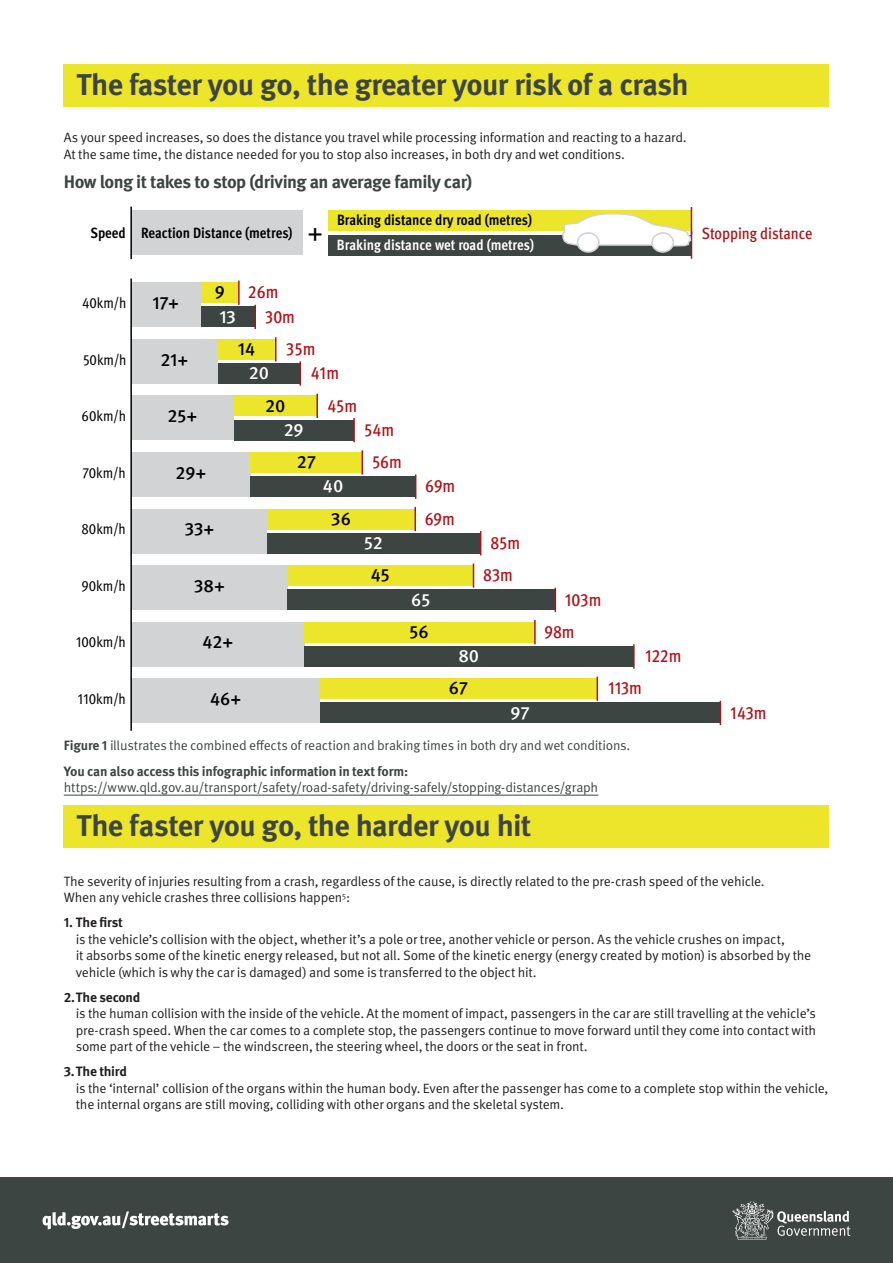
<style>
.page{position:relative;width:893px;height:1263px;background:#fff}
.page>*{position:absolute;margin:0;border:0;box-sizing:border-box;transform-origin:0 0}
.t1{font:34.2px "Meta Cond OT";color:#000}
.t2{font:700 30px "Meta Pro";letter-spacing:-.025em;color:#3d4543}
.t3{font:700 18px "Meta Pro";letter-spacing:-.03em;color:#3d4543}
.t4{font:500 17.85px "Meta Cond OT";color:#b11116}
.t5{font:500 17.85px "Meta OT";letter-spacing:-.01em;color:#000}
.t6{font:500 17.85px "Meta OT";letter-spacing:-.005em;color:#fff}
.t7{font:500 16.35px "Meta Cond OT";color:#b11116}
.t8{font:700 14.85px/24.3px "Meta Cond OT";color:#000}
.t9{font:14.85px "Meta Cond OT";color:#000}
.t10{font:13.5px/16.5px "Meta Pro Norm";letter-spacing:-.02em;color:#231f20}
.t11{font:13.5px/16.5px "Meta Pro Norm";letter-spacing:-.02em;color:#3d4543}
.s1{color:#fff}
.s2{font-family:"Meta Pro";font-weight:700}
</style>
<div class="page">
<div style="left:64px;top:64px;width:765px;height:42px;background:#ede52a"></div>
<hr style="left:64px;top:795px;width:534px;height:1px;background:#3d4543">
<div style="left:64px;top:805px;width:765px;height:43px;background:#ede52a"></div>
<div style="left:0;top:1178px;width:893px;height:85px;background:#3d4543"></div>
<svg style="left:732px;top:1201px;width:118px;height:39px"></svg>
<svg style="left:43px;top:1211px;width:186px;height:18px"></svg>
<div style="left:329px;top:211px;width:362px;height:20px;background:#ede52a"></div>
<div style="left:329px;top:235px;width:362px;height:20px;background:#3d4543"></div>
<div style="left:131px;top:283px;width:70px;height:44px;background:#d1d3d4"></div>
<div style="left:131px;top:339px;width:87px;height:45px;background:#d1d3d4"></div>
<div style="left:131px;top:396px;width:103px;height:44px;background:#d1d3d4"></div>
<div style="left:131px;top:452px;width:120px;height:45px;background:#d1d3d4"></div>
<div style="left:131px;top:509px;width:136px;height:44px;background:#d1d3d4"></div>
<div style="left:131px;top:565px;width:156px;height:45px;background:#d1d3d4"></div>
<div style="left:131px;top:622px;width:173px;height:44px;background:#d1d3d4"></div>
<div style="left:131px;top:679px;width:189px;height:44px;background:#d1d3d4"></div>
<div style="left:131px;top:211px;width:172px;height:44px;background:#d1d3d4"></div>
<div style="left:201px;top:283px;width:37px;height:20px;background:#ede52a"></div>
<div style="left:218px;top:339px;width:57px;height:20px;background:#ede52a"></div>
<div style="left:234px;top:396px;width:83px;height:20px;background:#ede52a"></div>
<div style="left:251px;top:452px;width:111px;height:20px;background:#ede52a"></div>
<div style="left:267px;top:509px;width:148px;height:20px;background:#ede52a"></div>
<div style="left:287px;top:565px;width:186px;height:21px;background:#ede52a"></div>
<div style="left:304px;top:622px;width:230px;height:20px;background:#ede52a"></div>
<div style="left:320px;top:679px;width:277px;height:20px;background:#ede52a"></div>
<div style="left:201px;top:307px;width:54px;height:20px;background:#3d4543"></div>
<div style="left:218px;top:363px;width:82px;height:21px;background:#3d4543"></div>
<div style="left:234px;top:420px;width:120px;height:20px;background:#3d4543"></div>
<div style="left:251px;top:477px;width:164px;height:20px;background:#3d4543"></div>
<div style="left:267px;top:533px;width:213px;height:20px;background:#3d4543"></div>
<div style="left:287px;top:590px;width:268px;height:20px;background:#3d4543"></div>
<div style="left:304px;top:646px;width:329px;height:20px;background:#3d4543"></div>
<div style="left:320px;top:703px;width:400px;height:20px;background:#3d4543"></div>
<hr style="left:130px;top:279px;width:2px;height:452px;background:#000">
<hr style="left:238px;top:281px;width:2px;height:24px;background:#b11116">
<hr style="left:275px;top:337px;width:2px;height:24px;background:#b11116">
<hr style="left:316px;top:394px;width:2px;height:24px;background:#b11116">
<svg style="left:362px;top:450px;width:1px;height:24px"></svg>
<svg style="left:415px;top:507px;width:1px;height:24px"></svg>
<svg style="left:473px;top:563px;width:1px;height:25px"></svg>
<hr style="left:534px;top:620px;width:2px;height:24px;background:#b11116">
<svg style="left:597px;top:677px;width:1px;height:24px"></svg>
<hr style="left:254px;top:305px;width:2px;height:24px;background:#b11116">
<svg style="left:300px;top:361px;width:1px;height:25px"></svg>
<hr style="left:353px;top:418px;width:2px;height:24px;background:#b11116">
<svg style="left:415px;top:474px;width:1px;height:25px"></svg>
<svg style="left:480px;top:531px;width:1px;height:24px"></svg>
<svg style="left:555px;top:588px;width:1px;height:24px"></svg>
<hr style="left:633px;top:644px;width:2px;height:24px;background:#b11116">
<svg style="left:720px;top:701px;width:1px;height:24px"></svg>
<hr style="left:130px;top:207px;width:2px;height:52px;background:#000">
<svg style="left:561px;top:207px;width:131px;height:52px"></svg>
<div style="left:578px;top:233px;width:21px;height:19px;background:#fff;border-radius:50%"></div>
<div style="left:577px;top:232px;width:23px;height:21px;border:2px solid #d1d3d4;border-radius:50%"></div>
<div style="left:652px;top:233px;width:21px;height:19px;background:#fff;border-radius:50%"></div>
<div style="left:651px;top:232px;width:23px;height:21px;border:2px solid #d1d3d4;border-radius:50%"></div>
<p class="t2" style="left:77px;top:61px;width:614px">The faster you go, the greater your risk of a crash</p>
<p class="t10" style="left:64px;top:128px;width:624px">As your speed increases, so does the distance you travel while processing information and reacting to a hazard.<br>At the same time, the distance needed for you to stop also increases, in both dry and wet conditions.</p>
<p class="t3" style="left:64px;top:167px;width:410px">How long it takes to stop (driving an average family car)</p>
<p class="t8" style="left:141px;top:220px;width:153px">Reaction Distance (metres)</p>
<p class="t8" style="left:90px;top:220px;width:37px">Speed</p>
<p class="t1" style="left:307px;top:211px;width:18px">+</p>
<p class="t9" style="left:82px;top:294px;width:46px">40km/h</p>
<p class="t5" style="left:153px;top:292px;width:28px">17+</p>
<p class="t5" style="left:215px;top:281px;width:12px">9</p>
<p class="t6" style="left:219px;top:305px;width:18px">13</p>
<p class="t4" style="left:248px;top:281px;width:32px">26m</p>
<p class="t4" style="left:265px;top:305px;width:32px">30m</p>
<p class="t8" style="left:337px;top:208px;width:199px">Braking distance dry road (metres)<br><span class="s1">Braking distance wet road (metres)</span></p>
<p class="t9" style="left:83px;top:350px;width:45px">50km/h</p>
<p class="t5" style="left:160px;top:348px;width:29px">21+</p>
<p class="t5" style="left:238px;top:338px;width:19px">14</p>
<p class="t6" style="left:249px;top:362px;width:22px">20</p>
<p class="t4" style="left:286px;top:338px;width:31px">35m</p>
<p class="t4" style="left:311px;top:362px;width:30px">41m</p>
<p class="t9" style="left:82px;top:407px;width:46px">60km/h</p>
<p class="t5" style="left:167px;top:405px;width:31px">25+</p>
<p class="t5" style="left:265px;top:394px;width:22px">20</p>
<p class="t6" style="left:284px;top:418px;width:21px">29</p>
<p class="t4" style="left:327px;top:394px;width:31px">45m</p>
<p class="t4" style="left:364px;top:418px;width:32px">54m</p>
<p class="t9" style="left:82px;top:463px;width:45px">70km/h</p>
<p class="t5" style="left:176px;top:461px;width:32px">29+</p>
<p class="t5" style="left:297px;top:451px;width:21px">27</p>
<p class="t6" style="left:323px;top:475px;width:22px">40</p>
<p class="t4" style="left:372px;top:451px;width:31px">56m</p>
<p class="t4" style="left:425px;top:475px;width:32px">69m</p>
<p class="t9" style="left:81px;top:520px;width:46px">80km/h</p>
<p class="t5" style="left:184px;top:518px;width:32px">33+</p>
<p class="t5" style="left:331px;top:507px;width:22px">36</p>
<p class="t6" style="left:364px;top:532px;width:20px">52</p>
<p class="t4" style="left:425px;top:507px;width:32px">69m</p>
<p class="t4" style="left:490px;top:531px;width:31px">85m</p>
<p class="t9" style="left:82px;top:576px;width:46px">90km/h</p>
<p class="t5" style="left:194px;top:575px;width:33px">38+</p>
<p class="t5" style="left:371px;top:564px;width:21px">45</p>
<p class="t6" style="left:411px;top:588px;width:21px">65</p>
<p class="t4" style="left:483px;top:564px;width:31px">83m</p>
<p class="t4" style="left:565px;top:588px;width:38px">103m</p>
<p class="t9" style="left:76px;top:633px;width:51px">100km/h</p>
<p class="t5" style="left:202px;top:631px;width:33px">42+</p>
<p class="t5" style="left:410px;top:620px;width:21px">56</p>
<p class="t6" style="left:458px;top:645px;width:22px">80</p>
<p class="t4" style="left:544px;top:620px;width:32px">98m</p>
<p class="t4" style="left:645px;top:645px;width:38px">122m</p>
<p class="t9" style="left:78px;top:689px;width:50px">110km/h</p>
<p class="t5" style="left:210px;top:688px;width:33px">46+</p>
<p class="t5" style="left:449px;top:677px;width:21px">67</p>
<p class="t6" style="left:510px;top:701px;width:21px">97</p>
<p class="t4" style="left:608px;top:677px;width:35px">113m</p>
<p class="t11" style="left:64px;top:736px;width:568px"><span class="s2">Figure 1</span> illustrates the combined effects of reaction and braking times in both dry and wet conditions.</p>
<p class="t11" style="left:64px;top:762px;width:536px"><span class="s2">You can also access this infographic information in text form: </span>https://www.qld.gov.au/transport/safety/road-safety/driving-safely/stopping-distances/graph</p>
<p class="t2" style="left:77px;top:802px;width:456px">The faster you go, the harder you hit</p>
<p class="t7" style="left:702px;top:223px;width:112px">Stopping distance</p>
<p class="t4" style="left:730px;top:701px;width:38px">143m</p>
<p class="t10" style="left:64px;top:872px;width:702px">The severity of injuries resulting from a crash, regardless of the cause, is directly related to the pre-crash speed of the vehicle.<br>When any vehicle crashes three collisions happen<sup>5</sup>:</p>
<p class="t10" style="left:76px;top:914px;width:737px;text-indent:-12px"><span class="s2">1. The first<br></span>is the vehicle’s collision with the object, whether it’s a pole or tree, another vehicle or person. As the vehicle crushes on impact,<br>it absorbs some of the kinetic energy released, but not all. Some of the kinetic energy (energy created by motion) is absorbed by the vehicle (which is why the car is damaged) and some is transferred to the object hit.</p>
<p class="t10" style="left:76px;top:988px;width:742px;text-indent:-12px"><span class="s2">2.The second<br></span>is the human collision with the inside of the vehicle. At the moment of impact, passengers in the car are still travelling at the vehicle’s pre-crash speed. When the car comes to a complete stop, the passengers continue to move forward until they come into contact with some part of the vehicle – the windscreen, the steering wheel, the doors or the seat in front.</p>
<p class="t10" style="left:76px;top:1063px;width:754px;text-indent:-12px"><span class="s2">3.The third<br></span>is the ‘internal’ collision of the organs within the human body. Even after the passenger has come to a complete stop within the vehicle, the internal organs are still moving, colliding with other organs and the skeletal system.</p>
</div>
